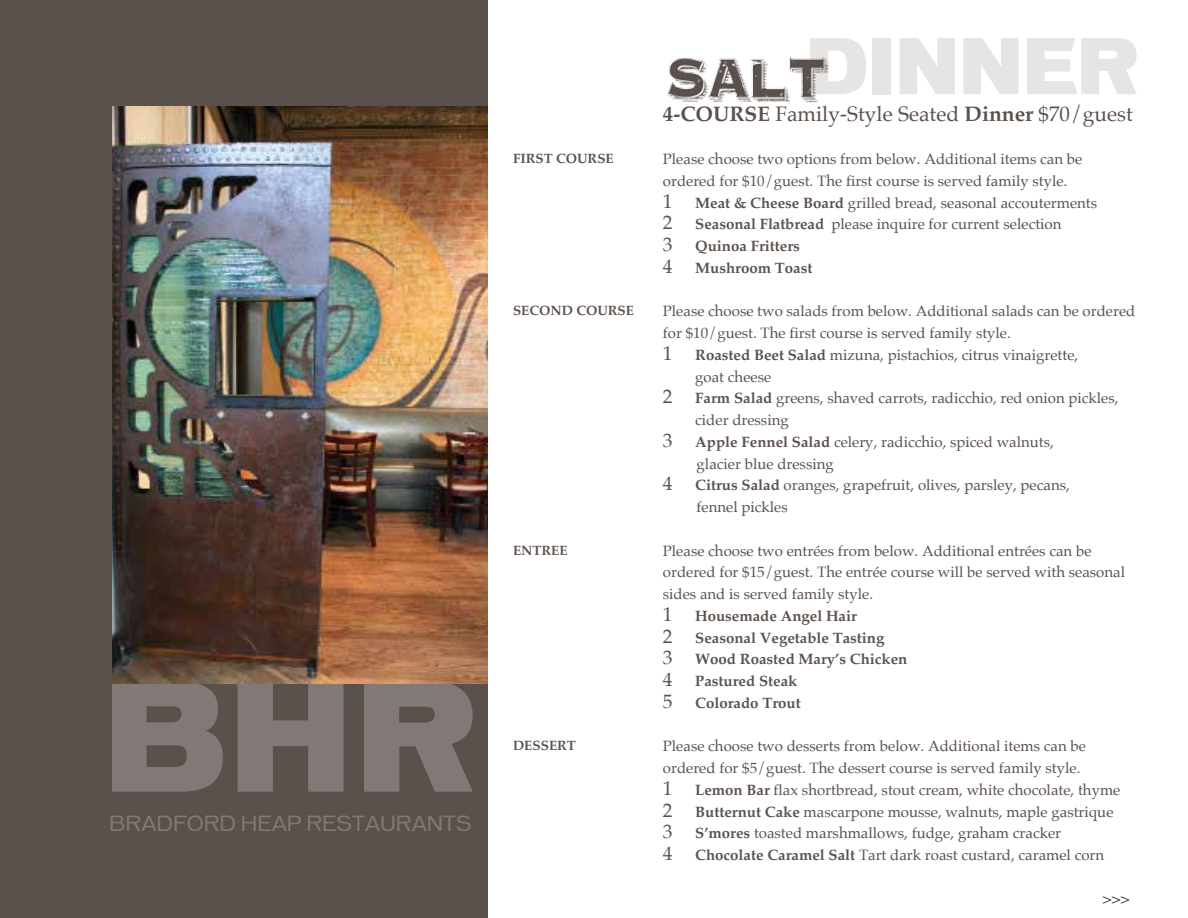
<style>
.page{position:relative;width:1188px;height:918px;background:#fff}
.page>*{position:absolute;margin:0;border:0;box-sizing:border-box;transform-origin:0 0}
.t1{font:142.35px "Vonnes TT Black";color:#807975}
.t2{font:72.75px "Vonnes TT Black";letter-spacing:-.025em;color:#e6e5e4}
.t3{font:21px "Palatino";color:#5b514c}
.t4{font:19.95px "Vonnes TT Book";letter-spacing:-.01em;color:#807975}
.t5{font:15px/21.8px "Palatino";color:#5b514c}
.t6{font:15px "Palatino";color:#000}
.t7{font:700 13.5px "Palatino";color:#5b514c}
.s1{font-weight:700}
.s2{font-size:19.5px}
</style>
<div class="page">
<div style="left:0;top:0;width:487px;height:918px;background:#5b514c"></div>
<img style="left:112px;top:106px;width:375px;height:577px">
<img style="left:667px;top:57px;width:162px;height:46px">
<h1 class="t1" style="left:102px;top:652px;width:378px">BHR</h1>
<h3 class="t4" style="left:109px;top:812px;width:364px">BRADFORD HEAP RESTAURANTS</h3>
<p class="t7" style="left:513px;top:147px;width:102px">FIRST COURSE</p>
<p class="t7" style="left:513px;top:299px;width:123px">SECOND COURSE</p>
<p class="t7" style="left:513px;top:538px;width:56px">ENTREE</p>
<p class="t7" style="left:513px;top:734px;width:64px">DESSERT</p>
<h2 class="t2" style="left:805px;top:23px;width:336px">DINNER</h2>
<h3 class="t3" style="left:663px;top:96px;width:472px"><span class="s1">4-COURSE</span> Family-Style Seated <span class="s1">Dinner</span> $70/guest</h3>
<p class="t5" style="left:663px;top:148px;width:436px">Please choose two options from below. Additional items can be ordered for $10/guest. The first course is served family style.<br><span class="s2">1</span> <span class="s1">Meat &amp; Cheese Board</span> grilled bread, seasonal accouterments <span class="s2">2</span> <span class="s1">Seasonal Flatbread</span> please inquire for current selection<br><span class="s2">3</span> <span class="s1">Quinoa Fritters<br></span><span class="s2">4</span> <span class="s1">Mushroom Toast</span></p>
<p class="t5" style="left:663px;top:300px;width:474px">Please choose two salads from below. Additional salads can be ordered</p>
<p class="t5" style="left:663px;top:322px;width:349px">for $10/guest. The first course is served family style.</p>
<p class="t5" style="left:663px;top:344px;width:417px"><span class="s2">1</span> <span class="s1">Roasted Beet Salad</span> mizuna, pistachios, citrus vinaigrette,</p>
<p class="t5" style="left:695px;top:366px;width:77px">goat cheese</p>
<p class="t5" style="left:663px;top:387px;width:457px"><span class="s2">2</span> <span class="s1">Farm Salad</span> greens, shaved carrots, radicchio, red onion pickles,</p>
<p class="t5" style="left:695px;top:409px;width:95px">cider dressing</p>
<p class="t5" style="left:663px;top:431px;width:392px"><span class="s2">3</span> <span class="s1">Apple Fennel Salad</span> celery, radicchio, spiced walnuts,</p>
<p class="t5" style="left:697px;top:453px;width:139px">glacier blue dressing</p>
<p class="t5" style="left:663px;top:474px;width:408px"><span class="s2">4</span> <span class="s1">Citrus Salad</span> oranges, grapefruit, olives, parsley, pecans,</p>
<p class="t5" style="left:697px;top:496px;width:93px">fennel pickles</p>
<p class="t5" style="left:663px;top:540px;width:464px">Please choose two entrées from below. Additional entrées can be ordered for $15/guest. The entrée course will be served with seasonal sides and is served family style.<br><span class="s2">1</span> <span class="s1">Housemade Angel Hair<br></span><span class="s2">2</span> <span class="s1">Seasonal Vegetable Tasting<br></span><span class="s2">3</span> <span class="s1">Wood Roasted Mary’s Chicken<br></span><span class="s2">4</span> <span class="s1">Pastured Steak<br></span><span class="s2">5</span> <span class="s1">Colorado Trout</span></p>
<p class="t5" style="left:663px;top:735px;width:459px">Please choose two desserts from below. Additional items can be ordered for $5/guest. The dessert course is served family style.<br><span class="s2">1</span> <span class="s1">Lemon Bar</span> flax shortbread, stout cream, white chocolate, thyme <span class="s2">2</span> <span class="s1">Butternut Cake</span> mascarpone mousse, walnuts, maple gastrique <span class="s2">3</span> <span class="s1">S’mores</span> toasted marshmallows, fudge, graham cracker<br><span class="s2">4</span> <span class="s1">Chocolate Caramel Salt</span> Tart dark roast custard, caramel corn</p>
<p class="t6" style="left:1102px;top:886px;width:29px">&gt;&gt;&gt;</p>
</div>
